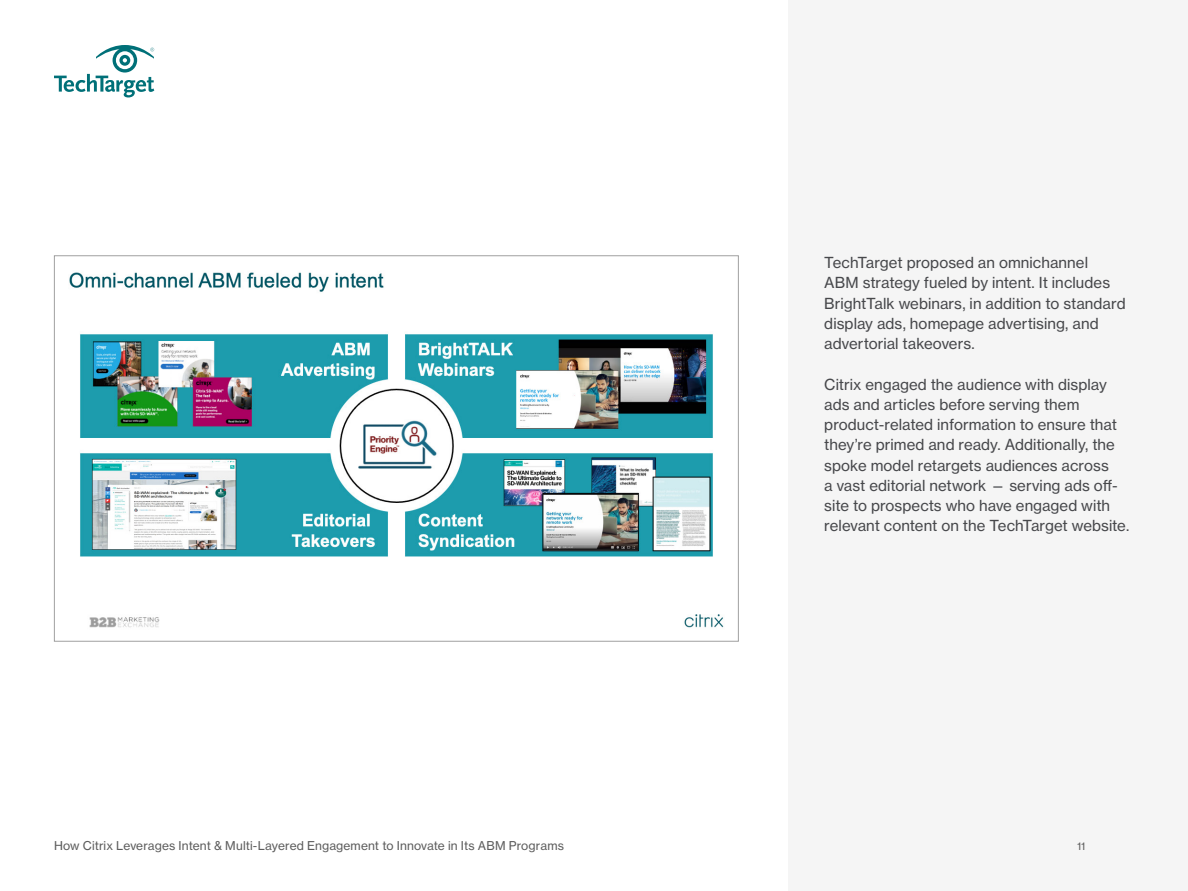
<style>
.page{position:relative;width:1188px;height:891px;background:#fff}
.page>*{position:absolute;margin:0;border:0;box-sizing:border-box;transform-origin:0 0}
.t1{font:15px/20.2px "N Haas Grotesk TX Std 55 Rg";letter-spacing:.005em;color:#47484b}
.t2{font:12px "N Haas Grotesk TX Std 55 Rg";letter-spacing:.01em;color:#5c5c5c}
.t3{font:10.5px "N Haas Grotesk TX Std 55 Rg";color:#5c5c5c}
</style>
<div class="page">
<div style="left:788px;top:0;width:400px;height:891px;background:#f5f5f5"></div>
<svg style="left:54px;top:45px;width:100px;height:52px"></svg>
<img style="left:69px;top:272px;width:655px;height:356px">
<p class="t1" style="left:824px;top:253px;width:303px">TechTarget proposed an omnichannel ABM strategy fueled by intent. It includes BrightTalk webinars, in addition to standard display ads, homepage advertising, and advertorial takeovers.</p>
<p class="t1" style="left:824px;top:374px;width:307px">Citrix engaged the audience with display ads and articles before serving them product-related information to ensure that they’re primed and ready. Additionally, the spoke model retargets audiences across<br>a vast editorial network — serving ads off&shy;site to prospects who have engaged with relevant content on the TechTarget website.</p>
<p class="t2" style="left:54px;top:838px;width:512px">How Citrix Leverages Intent &amp; Multi-Layered Engagement to Innovate in Its ABM Programs</p>
<p class="t3" style="left:1077px;top:839px;width:10px">11</p>
</div>
